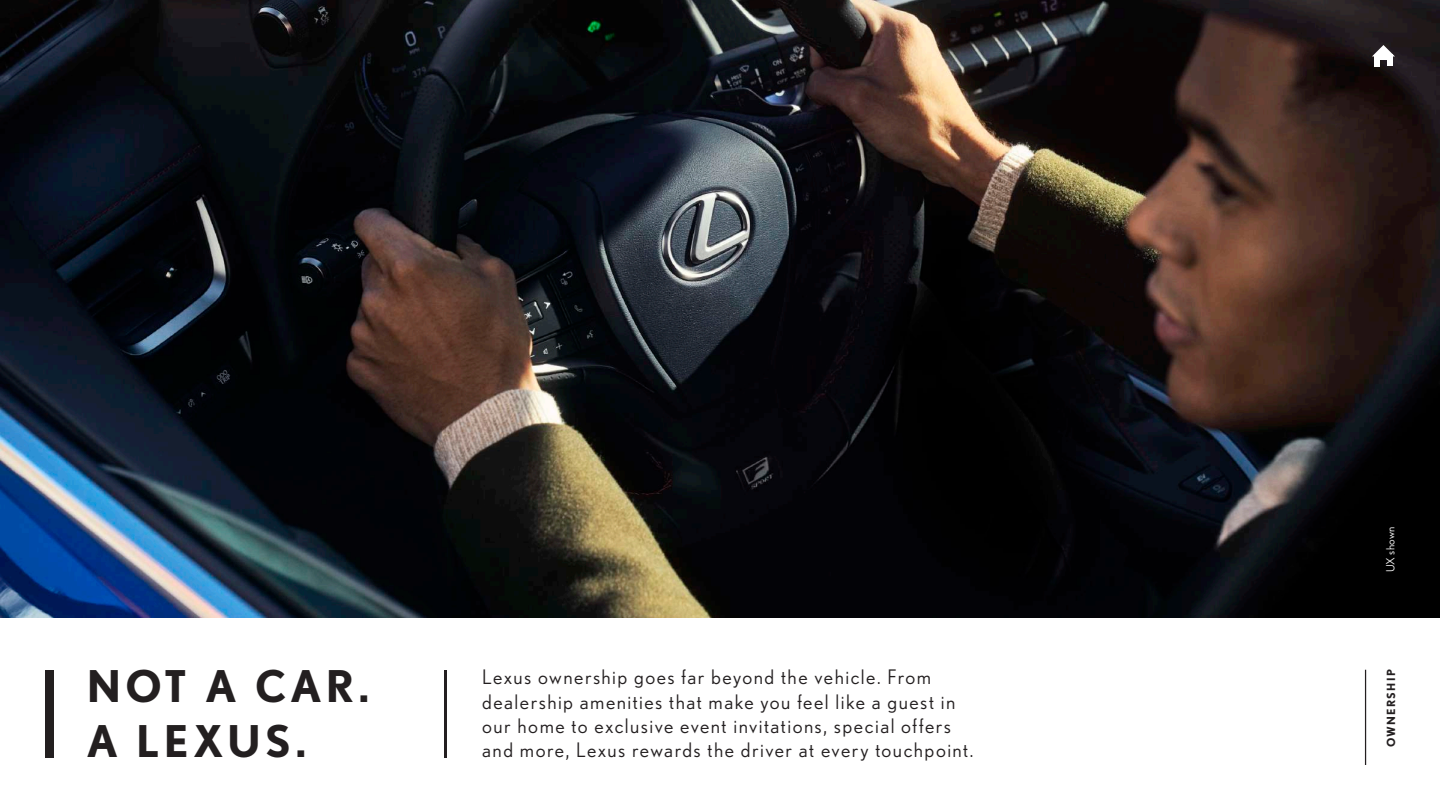
<style>
.page{position:relative;width:1440px;height:810px;background:#fff}
.page>*{position:absolute;margin:0;border:0;box-sizing:border-box;transform-origin:0 0}
.t1{font:700 43.75px/55.6px "Nobel";letter-spacing:.1em;color:#231f20}
.t2{font:20px/24.4px "Nobel";letter-spacing:.075em;color:#231f20}
.t3{font:700 11.25px "Nobel";letter-spacing:.11em;color:#231f20}
.t4{font:11.25px "Nobel";letter-spacing:.015em;color:#fff}
</style>
<div class="page">
<img style="left:0;top:0;width:1440px;height:617px">
<svg style="left:1372px;top:45px;width:23px;height:11px"></svg>
<div style="left:1374px;top:55px;width:6px;height:11px;background:#fff"></div>
<div style="left:1387px;top:55px;width:6px;height:11px;background:#fff"></div>
<div style="left:1379px;top:54px;width:11px;height:6px;background:#fff"></div>
<hr style="left:1365px;top:670px;width:1px;height:95px;background:#231f20">
<div style="left:45px;top:670px;width:8px;height:87px;background:#231f20"></div>
<hr style="left:444px;top:670px;width:3px;height:87px;background:#231f20">
<p class="t4" style="left:1384px;top:572px;width:47px;rotate:-90deg">UX shown</p>
<h1 class="t1" style="left:87px;top:657px;width:284px">NOT A CAR.<br>A LEXUS.</h1>
<p class="t3" style="left:1384px;top:747px;width:79px;rotate:-90deg">OWNERSHIP</p>
<p class="t2" style="left:482px;top:665px;width:493px">Lexus ownership goes far beyond the vehicle. From dealership amenities that make you feel like a guest in our home to exclusive event invitations, special offers and more, Lexus rewards the driver at every touchpoint.</p>
</div>
